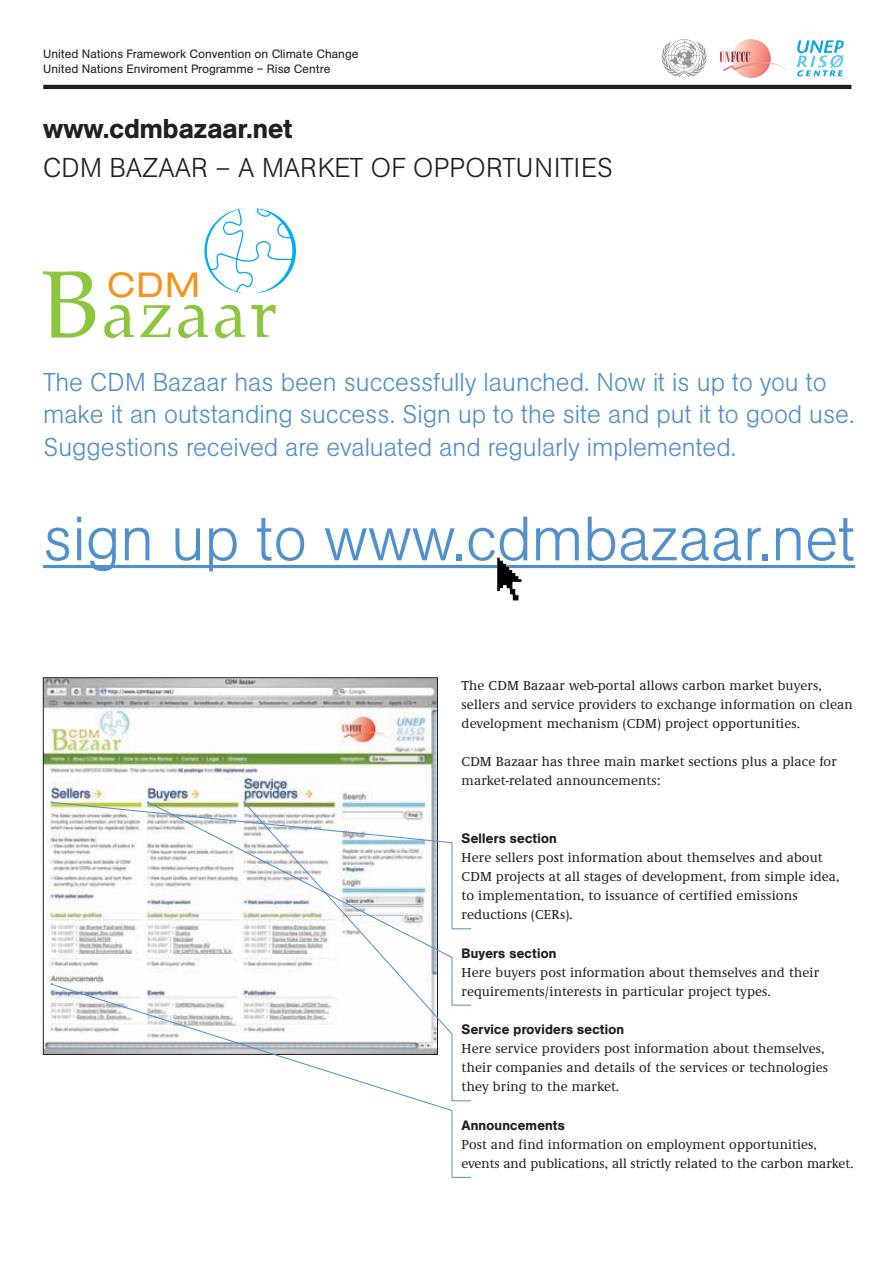
<style>
.page{position:relative;width:893px;height:1263px;background:#fff}
.page>*{position:absolute;margin:0;border:0;box-sizing:border-box;transform-origin:0 0}
.t1{font:300 61.8px "AG Buch BQ";color:#5090cc}
.t2{font:expanded 34.2px "Helvetica Neue";color:#f7931d}
.t3{font:300 27px "AG Buch BQ";color:#231f20}
.t4{font:500 27px "AG Buch BQ";color:#231f20}
.t5{font:300 25.5px/32.2px "AG Buch BQ";color:#5090cc}
.t6{font:500 13.5px/19.2px "Demos";letter-spacing:.01em;color:#231f20}
.t7{font:500 13.5px "AG Buch BQ";letter-spacing:.015em;color:#231f20}
.t8{font:12px/14.9px "AG Buch BQ";color:#231f20}
</style>
<div class="page">
<svg style="left:719px;top:39px;width:69px;height:39px"></svg>
<hr style="left:43px;top:565px;width:412px;height:3px;background:#5090cc">
<hr style="left:453px;top:565px;width:308px;height:3px;background:#5090cc">
<hr style="left:758px;top:565px;width:97px;height:3px;background:#5090cc">
<img style="left:45px;top:680px;width:390px;height:373px">
<svg style="left:43px;top:271px;width:52px;height:67px"></svg>
<svg style="left:104px;top:305px;width:30px;height:33px"></svg>
<svg style="left:140px;top:305px;width:31px;height:32px"></svg>
<svg style="left:178px;top:305px;width:30px;height:33px"></svg>
<svg style="left:215px;top:305px;width:30px;height:33px"></svg>
<svg style="left:251px;top:305px;width:25px;height:32px"></svg>
<svg style="left:204px;top:208px;width:92px;height:85px"></svg>
<hr style="left:43px;top:85px;width:808px;height:4px;background:#231f20">
<img style="left:497px;top:558px;width:24px;height:42px">
<svg style="left:661px;top:39px;width:45px;height:38px"></svg>
<svg style="left:452px;top:929px;width:19px;height:1px"></svg>
<svg style="left:452px;top:1005px;width:19px;height:1px"></svg>
<svg style="left:452px;top:1101px;width:19px;height:1px"></svg>
<hr style="left:452px;top:958px;width:1px;height:47px;background:#5090cc">
<hr style="left:452px;top:1034px;width:1px;height:67px;background:#5090cc">
<svg style="left:147px;top:843px;width:97px;height:115px"></svg>
<svg style="left:244px;top:843px;width:208px;height:141px"></svg>
<svg style="left:453px;top:1177px;width:18px;height:1px"></svg>
<hr style="left:452px;top:1111px;width:1px;height:67px;background:#5090cc">
<svg style="left:51px;top:984px;width:401px;height:127px"></svg>
<svg style="left:51px;top:801px;width:401px;height:42px"></svg>
<svg style="left:797px;top:40px;width:46px;height:37px"></svg>
<p class="t8" style="left:43px;top:48px;width:317px">United Nations Framework Convention on Climate Change<br>United Nations Enviroment Programme – Risø Centre</p>
<h3 class="t4" style="left:43px;top:118px;width:251px">www.cdmbazaar.net</h3>
<h3 class="t3" style="left:43px;top:157px;width:571px">CDM BAZAAR – A MARKET OF OPPORTUNITIES</h3>
<h2 class="t2" style="left:107px;top:272px;width:94px">CDM</h2>
<h3 class="t5" style="left:43px;top:369px;width:812px">The CDM Bazaar has been successfully launched. Now it is up to you to make it an outstanding success. Sign up to the site and put it to good use.<br>Suggestions received are evaluated and regularly implemented.</h3>
<h1 class="t1" style="left:43px;top:514px;width:813px">sign up to www.cdmbazaar.net</h1>
<p class="t6" style="left:461px;top:677px;width:392px">The CDM Bazaar web-portal allows carbon market buyers, sellers and service providers to exchange information on clean development mechanism (CDM) project opportunities.</p>
<p class="t6" style="left:461px;top:753px;width:377px">CDM Bazaar has three main market sections plus a place for market-related announcements:</p>
<p class="t7" style="left:461px;top:833px;width:97px">Sellers section</p>
<p class="t6" style="left:461px;top:849px;width:379px">Here sellers post information about themselves and about CDM projects at all stages of development, from simple idea, to implementation, to issuance of certified emissions reductions (CERs).</p>
<p class="t7" style="left:461px;top:947px;width:96px">Buyers section</p>
<p class="t6" style="left:461px;top:964px;width:359px">Here buyers post information about themselves and their requirements/interests in particular project types.</p>
<p class="t7" style="left:461px;top:1024px;width:164px">Service providers section</p>
<p class="t6" style="left:461px;top:1040px;width:368px">Here service providers post information about themselves, their companies and details of the services or technologies they bring to the market.</p>
<p class="t7" style="left:461px;top:1120px;width:105px">Announcements</p>
<p class="t6" style="left:461px;top:1136px;width:393px">Post and find information on employment opportunities, events and publications, all strictly related to the carbon market.</p>
</div>
